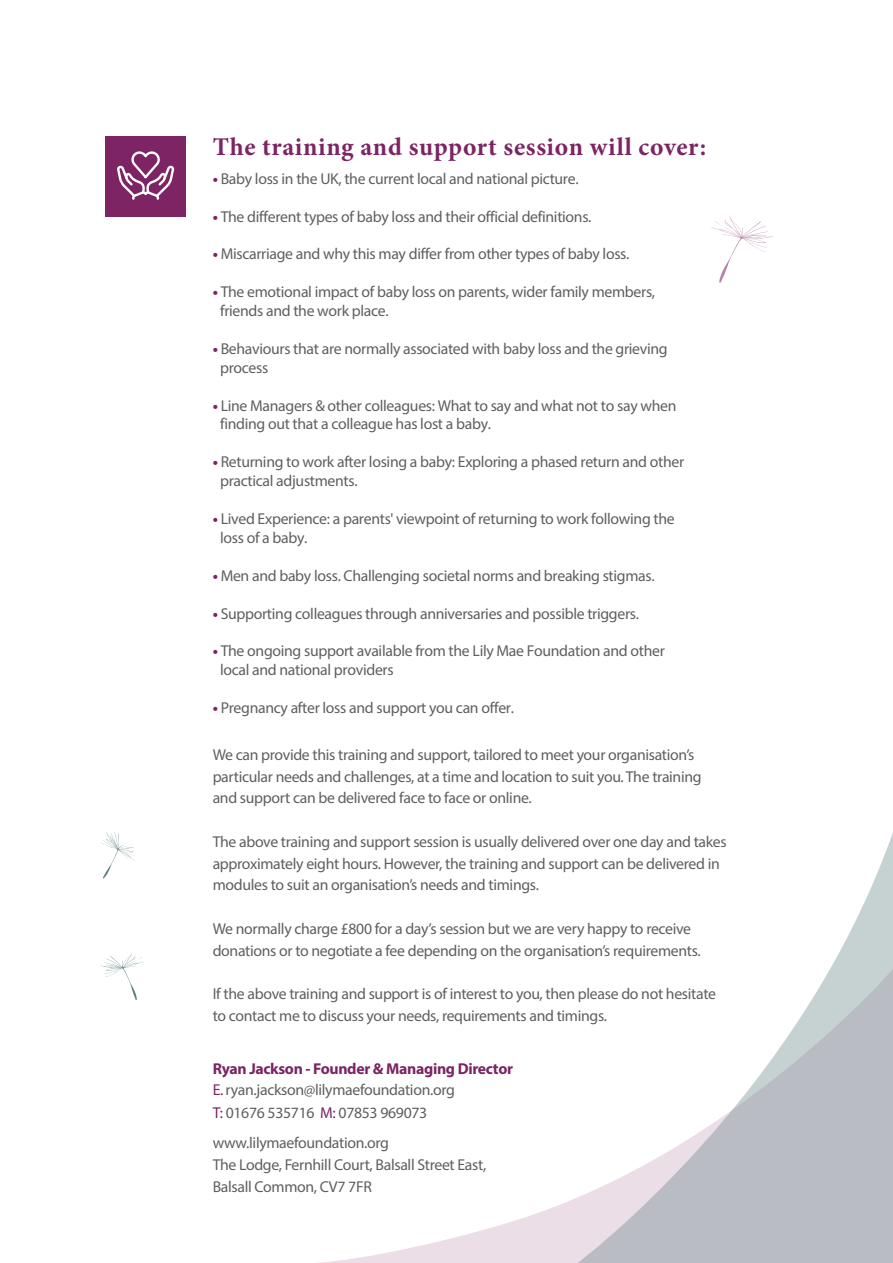
<style>
.page{position:relative;width:893px;height:1263px;background:#fff}
.page>*{position:absolute;margin:0;border:0;box-sizing:border-box;transform-origin:0 0}
.t1{font:700 25.5px "Minion Pro";letter-spacing:.025em;color:#7c2464}
.t2{font:15.75px/21.8px "Myriad Pro";letter-spacing:-.02em;color:#5f5f62}
.t3{font:700 15.75px/21px "Myriad Pro";letter-spacing:-.02em;color:#7c2464}
.s1{font-weight:700;color:#7c2464}
.s2{font-weight:400}
.s3{font-weight:400;color:#5f5f62}
.s4{color:#7c2464}
</style>
<div class="page">
<svg style="left:101px;top:832px;width:34px;height:46px"></svg>
<svg style="left:711px;top:216px;width:62px;height:67px"></svg>
<svg style="left:101px;top:953px;width:44px;height:47px"></svg>
<svg style="left:319px;top:1197px;width:259px;height:66px"></svg>
<svg style="left:578px;top:832px;width:315px;height:431px"></svg>
<div style="left:106px;top:137px;width:80px;height:80px;background:#7c2464"></div>
<svg style="left:117px;top:151px;width:57px;height:49px"></svg>
<p class="t1" style="left:213px;top:129px;width:495px">The training and support session will cover:</p>
<p class="t2" style="left:213px;top:167px;width:367px"><span class="s1">•</span> Baby loss in the UK, the current local and national picture.</p>
<p class="t2" style="left:213px;top:205px;width:380px"><span class="s1">•</span> The different types of baby loss and their official definitions.</p>
<p class="t2" style="left:213px;top:243px;width:418px"><span class="s1">•</span> Miscarriage and why this may differ from other types of baby loss.</p>
<p class="t2" style="left:220px;top:282px;width:437px;line-height:18.9px;text-indent:-7px"><span class="s1">•</span> The emotional impact of baby loss on parents, wider family members, friends and the work place.</p>
<p class="t2" style="left:220px;top:339px;width:449px;line-height:18.9px;text-indent:-7px"><span class="s1">•</span> Behaviours that are normally associated with baby loss and the grieving process</p>
<p class="t2" style="left:220px;top:396px;width:458px;line-height:18.9px;text-indent:-7px"><span class="s1">•</span> Line Managers &amp; other colleagues: What to say and what not to say when finding out that a colleague has lost a baby.</p>
<p class="t2" style="left:220px;top:452px;width:466px;line-height:18.9px;text-indent:-7px"><span class="s1">•</span> Returning to work after losing a baby: Exploring a phased return and other practical adjustments.</p>
<p class="t2" style="left:220px;top:509px;width:456px;line-height:18.9px;text-indent:-7px"><span class="s1">•</span> Lived Experience: a parents' viewpoint of returning to work following the loss of a baby.</p>
<p class="t2" style="left:213px;top:564px;width:443px"><span class="s1">•</span> Men and baby loss. Challenging societal norms and breaking stigmas.</p>
<p class="t2" style="left:213px;top:602px;width:428px"><span class="s1">•</span> Supporting colleagues through anniversaries and possible triggers.</p>
<p class="t2" style="left:220px;top:641px;width:446px;line-height:18.9px;text-indent:-7px"><span class="s1">•</span> The ongoing support available from the Lily Mae Foundation and other local and national providers</p>
<p class="t2" style="left:213px;top:697px;width:303px"><span class="s1">•</span> Pregnancy after loss and support you can offer.</p>
<p class="t2" style="left:213px;top:743px;width:490px">We can provide this training and support, tailored to meet your organisation’s particular needs and challenges, at a time and location to suit you. The training and support can be delivered face to face or online.</p>
<p class="t2" style="left:213px;top:830px;width:516px">The above training and support session is usually delivered over one day and takes approximately eight hours. However, the training and support can be delivered in modules to suit an organisation’s needs and timings.</p>
<p class="t2" style="left:213px;top:917px;width:489px">We normally charge £800 for a day’s session but we are very happy to receive donations or to negotiate a fee depending on the organisation’s requirements.</p>
<p class="t2" style="left:213px;top:983px;width:505px">If the above training and support is of interest to you, then please do not hesitate to contact me to discuss your needs, requirements and timings.</p>
<p class="t3" style="left:213px;top:1058px;width:302px">Ryan Jackson - Founder &amp; Managing Director<br><span class="s2">E.</span> <span class="s3">ryan.jackson@lilymaefoundation.org</span></p>
<p class="t2" style="left:213px;top:1097px;width:216px;line-height:30.3px"><span class="s4">T:</span> 01676 535716 <span class="s4">M:</span> 07853 969073 www.lilymaefoundation.org</p>
<p class="t2" style="left:213px;top:1153px;width:275px">The Lodge, Fernhill Court, Balsall Street East,<br>Balsall Common, CV7 7FR</p>
</div>
